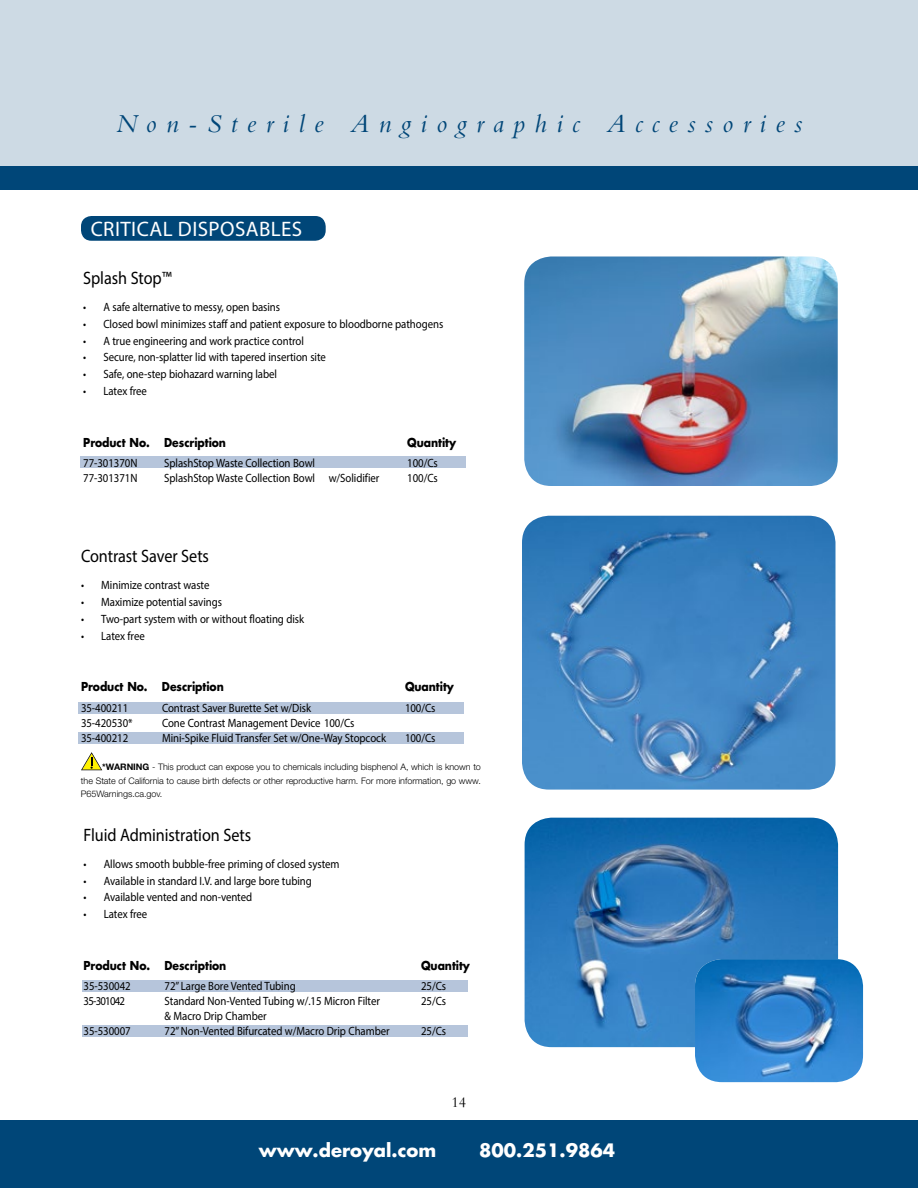
<style>
.page{position:relative;width:918px;height:1188px;background:#fff}
.page>*{position:absolute;margin:0;border:0;box-sizing:border-box;transform-origin:0 0}
.t1{font:italic 27px "Bembo";letter-spacing:.35em;color:#004678}
.t2{font:21px "Myriad Pro";letter-spacing:.02em;color:#fff}
.t3{font:18px "Myriad Pro";letter-spacing:-.005em;color:#000;scale:.9 1}
.t4{font:700 18px "Futura";color:#fff}
.t5{font:15px "Bembo";color:#000}
.t6{font:12px "Myriad Pro";letter-spacing:-.005em;color:#000;scale:.9 1}
.t7{font:700 12px "Futura";letter-spacing:-.005em;color:#000;scale:.9 1}
.t8{font:12px "Myriad Pro";letter-spacing:-.07em;color:#000;scale:.9 1}
.t9{font:300 9px/13.5px "Helvetica Neue LT Std";letter-spacing:-.005em;color:#000;text-align:justify}
.s1{font-weight:700}
</style>
<div class="page">
<div style="left:0;top:1120px;width:918px;height:68px;background:#004678"></div>
<div style="left:0;top:0;width:918px;height:189px;background:#cddae4"></div>
<div style="left:0;top:166px;width:918px;height:24px;background:#004678"></div>
<div style="left:81px;top:216px;width:245px;height:25px;background:#004678;border-radius:10px"></div>
<div style="left:80px;top:456px;width:386px;height:12px;background:#b6c5db"></div>
<img style="left:524px;top:256px;width:314px;height:230px">
<div style="left:78px;top:732px;width:386px;height:12px;background:#b6c5db"></div>
<div style="left:78px;top:702px;width:386px;height:12px;background:#b6c5db"></div>
<img style="left:522px;top:516px;width:314px;height:274px">
<svg style="left:81px;top:752px;width:21px;height:18px"></svg>
<div style="left:82px;top:1025px;width:386px;height:12px;background:#b6c5db"></div>
<div style="left:82px;top:980px;width:386px;height:12px;background:#b6c5db"></div>
<img style="left:525px;top:818px;width:313px;height:229px">
<img style="left:695px;top:959px;width:168px;height:123px">
<h1 class="t1" style="left:116px;top:107px;width:688px">Non-Sterile Angiographic Accessories</h1>
<h2 class="t2" style="left:91px;top:216px;width:213px">CRITICAL DISPOSABLES</h2>
<h3 class="t3" style="left:83px;top:267px;width:100px">Splash Stop™</h3>
<p class="t6" style="left:83px;top:300px;width:220px">• A safe alternative to messy, open basins</p>
<p class="t6" style="left:83px;top:316px;width:402px">• Closed bowl minimizes staff and patient exposure to bloodborne pathogens</p>
<p class="t6" style="left:83px;top:333px;width:247px">• A true engineering and work practice control</p>
<p class="t6" style="left:83px;top:350px;width:271px">• Secure, non-splatter lid with tapered insertion site</p>
<p class="t6" style="left:83px;top:367px;width:217px">• Safe, one-step biohazard warning label</p>
<p class="t6" style="left:83px;top:383px;width:72px">• Latex free</p>
<p class="t7" style="left:83px;top:434px;width:160px">Product No. Description</p>
<p class="t7" style="left:407px;top:434px;width:56px">Quantity</p>
<p class="t6" style="left:83px;top:456px;width:62px">77-301370N</p>
<p class="t6" style="left:164px;top:456px;width:169px">SplashStop Waste Collection Bowl</p>
<p class="t6" style="left:407px;top:456px;width:35px">100/Cs</p>
<p class="t6" style="left:83px;top:471px;width:62px">77-301371N</p>
<p class="t6" style="left:164px;top:471px;width:241px">SplashStop Waste Collection Bowl w/Solidifier</p>
<p class="t6" style="left:407px;top:471px;width:35px">100/Cs</p>
<h3 class="t3" style="left:81px;top:545px;width:144px">Contrast Saver Sets</h3>
<p class="t6" style="left:81px;top:578px;width:144px">• Minimize contrast waste</p>
<p class="t6" style="left:81px;top:595px;width:158px">• Maximize potential savings</p>
<p class="t6" style="left:81px;top:611px;width:250px">• Two-part system with or without floating disk</p>
<p class="t6" style="left:81px;top:628px;width:72px">• Latex free</p>
<p class="t7" style="left:81px;top:679px;width:160px">Product No. Description</p>
<p class="t7" style="left:405px;top:679px;width:56px">Quantity</p>
<p class="t6" style="left:81px;top:700px;width:54px">35-400211</p>
<p class="t6" style="left:162px;top:700px;width:167px">Contrast Saver Burette Set w/Disk</p>
<p class="t6" style="left:405px;top:700px;width:35px">100/Cs</p>
<p class="t6" style="left:81px;top:715px;width:59px">35-420530*</p>
<p class="t6" style="left:162px;top:715px;width:215px">Cone Contrast Management Device 100/Cs</p>
<p class="t6" style="left:81px;top:730px;width:54px">35-400212</p>
<p class="t6" style="left:162px;top:730px;width:250px">Mini-Spike Fluid Transfer Set w/One-Way Stopcock</p>
<p class="t6" style="left:405px;top:730px;width:35px">100/Cs</p>
<p class="t9" style="left:81px;top:760px;width:401px;text-indent:21px"><span class="s1">*WARNING</span> - This product can expose you to chemicals including bisphenol A, which is known to the State of California to cause birth defects or other reproductive harm. For more information, go www.<br>P65Warnings.ca.gov.</p>
<h3 class="t3" style="left:84px;top:824px;width:188px">Fluid Administration Sets</h3>
<p class="t6" style="left:84px;top:856px;width:286px">• Allows smooth bubble-free priming of closed system</p>
<p class="t6" style="left:84px;top:873px;width:255px">• Available in standard I.V. and large bore tubing</p>
<p class="t6" style="left:84px;top:890px;width:189px">• Available vented and non-vented</p>
<p class="t6" style="left:84px;top:907px;width:72px">• Latex free</p>
<p class="t7" style="left:84px;top:957px;width:160px">Product No. Description</p>
<p class="t7" style="left:421px;top:957px;width:56px">Quantity</p>
<p class="t6" style="left:84px;top:979px;width:54px">35-530042</p>
<p class="t6" style="left:165px;top:979px;width:147px">72” Large Bore Vented Tubing</p>
<p class="t6" style="left:421px;top:979px;width:29px">25/Cs</p>
<p class="t8" style="left:84px;top:994px;width:48px">35-301042</p>
<p class="t6" style="left:165px;top:994px;width:241px">Standard Non-Vented Tubing w/.15 Micron Filter</p>
<p class="t6" style="left:421px;top:994px;width:29px">25/Cs</p>
<p class="t6" style="left:165px;top:1009px;width:115px">&amp; Macro Drip Chamber</p>
<p class="t6" style="left:84px;top:1024px;width:54px">35-530007</p>
<p class="t6" style="left:165px;top:1024px;width:252px">72” Non-Vented Bifurcated w/Macro Drip Chamber</p>
<p class="t6" style="left:421px;top:1024px;width:29px">25/Cs</p>
<p class="t5" style="left:452px;top:1093px;width:16px">14</p>
<h3 class="t4" style="left:259px;top:1137px;width:179px">www.deroyal.com</h3>
<h3 class="t4" style="left:479px;top:1137px;width:137px">800.251.9864</h3>
</div>
